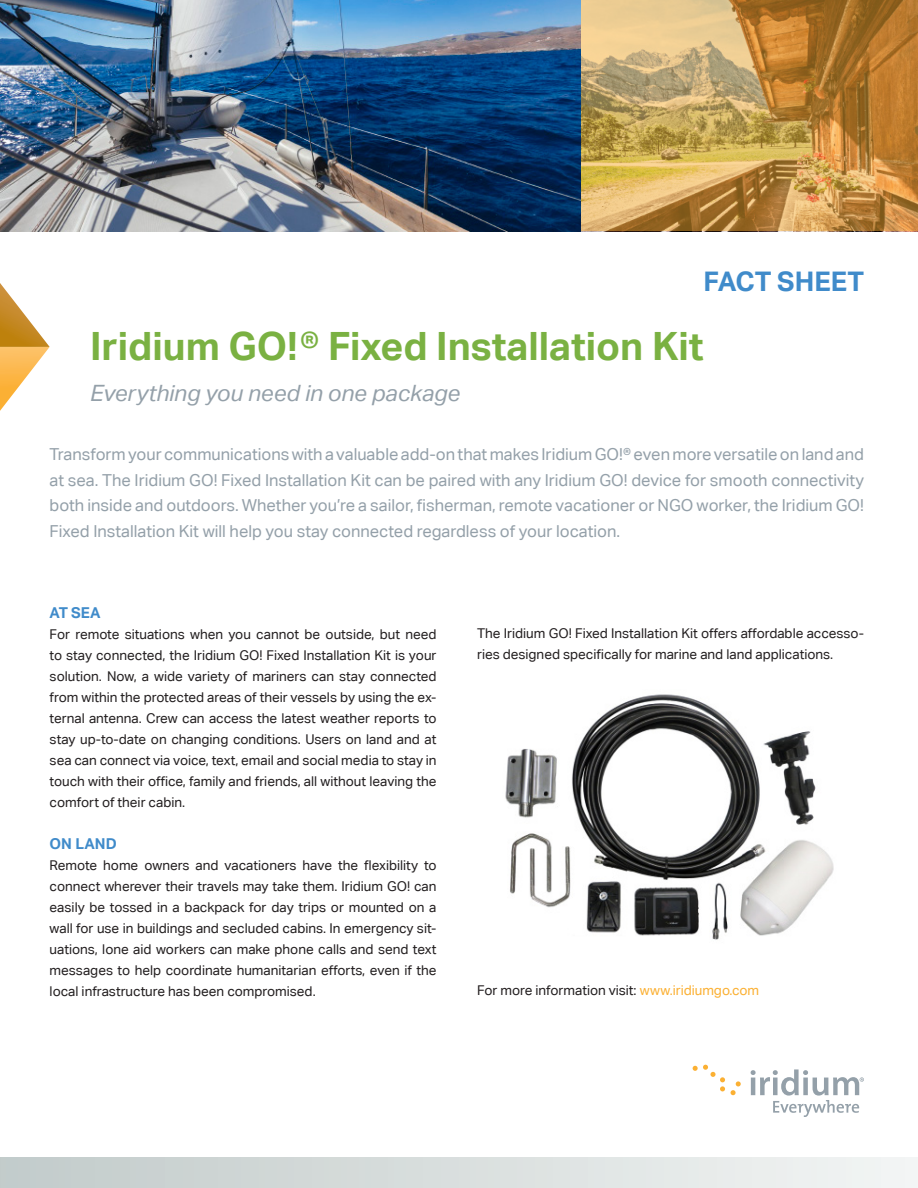
<style>
.page{position:relative;width:918px;height:1188px;background:#fff}
.page>*{position:absolute;margin:0;border:0;box-sizing:border-box;transform-origin:0 0}
.t1{font:700 39px "Aktiv Grotesk";color:#7ab142}
.t2{font:700 27px "Aktiv Grotesk";color:#408bca}
.t3{font:italic 22.5px "Aktiv Grotesk";color:#94a0a9}
.t4{font:16.5px/25.5px "Aktiv Grotesk";color:#94a0a9;text-align:justify}
.t5{font:700 15px "Aktiv Grotesk";color:#408bca}
.t6{font:13.5px/21px "Aktiv Grotesk";color:#231f20;text-align:justify}
.s1{color:#fbb033}
</style>
<div class="page">
<img style="left:0;top:0;width:581px;height:231px">
<div style="left:0;top:1158px;width:918px;height:30px;background:linear-gradient(to right,#c1caca,#f2f5f4)"></div>
<svg style="left:693px;top:1065px;width:32px;height:26px"></svg>
<svg style="left:731px;top:1081px;width:10px;height:14px"></svg>
<svg style="left:751px;top:1069px;width:113px;height:48px"></svg>
<img style="left:505px;top:694px;width:329px;height:246px">
<img style="left:581px;top:0;width:337px;height:231px">
<svg style="left:0;top:283px;width:50px;height:128px"></svg>
<p class="t2" style="left:704px;top:265px;width:162px">FACT SHEET</p>
<p class="t1" style="left:90px;top:322px;width:615px">Iridium GO!® Fixed Installation Kit</p>
<p class="t3" style="left:90px;top:380px;width:372px">Everything you need in one package</p>
<p class="t4" style="left:50px;top:442px;width:816px">Transform your communications with a valuable add-on that makes Iridium GO!® even more versatile on land and at sea. The Iridium GO! Fixed Installation Kit can be paired with any Iridium GO! device for smooth connectivity both inside and outdoors. Whether you’re a sailor, fisherman, remote vacationer or NGO worker, the Iridium GO!<br>Fixed Installation Kit will help you stay connected regardless of your location.</p>
<p class="t5" style="left:50px;top:604px;width:53px">AT SEA</p>
<p class="t6" style="left:50px;top:624px;width:388px">For remote situations when you cannot be outside, but need to stay connected, the Iridium GO! Fixed Installation Kit is your solution. Now, a wide variety of mariners can stay connected from within the protected areas of their vessels by using the ex&shy;ternal antenna. Crew can access the latest weather reports to stay up-to-date on changing conditions. Users on land and at sea can connect via voice, text, email and social media to stay in touch with their office, family and friends, all without leaving the comfort of their cabin.</p>
<p class="t5" style="left:50px;top:835px;width:69px">ON LAND</p>
<p class="t6" style="left:50px;top:855px;width:388px">Remote home owners and vacationers have the flexibility to connect wherever their travels may take them. Iridium GO! can easily be tossed in a backpack for day trips or mounted on a wall for use in buildings and secluded cabins. In emergency sit&shy;uations, lone aid workers can make phone calls and send text messages to help coordinate humanitarian efforts, even if the local infrastructure has been compromised.</p>
<p class="t6" style="left:477px;top:623px;width:388px">The Iridium GO! Fixed Installation Kit offers affordable accesso&shy;ries designed specifically for marine and land applications.</p>
<p class="t6" style="left:477px;top:980px;width:284px">For more information visit: <span class="s1">www.iridiumgo.com</span></p>
</div>
